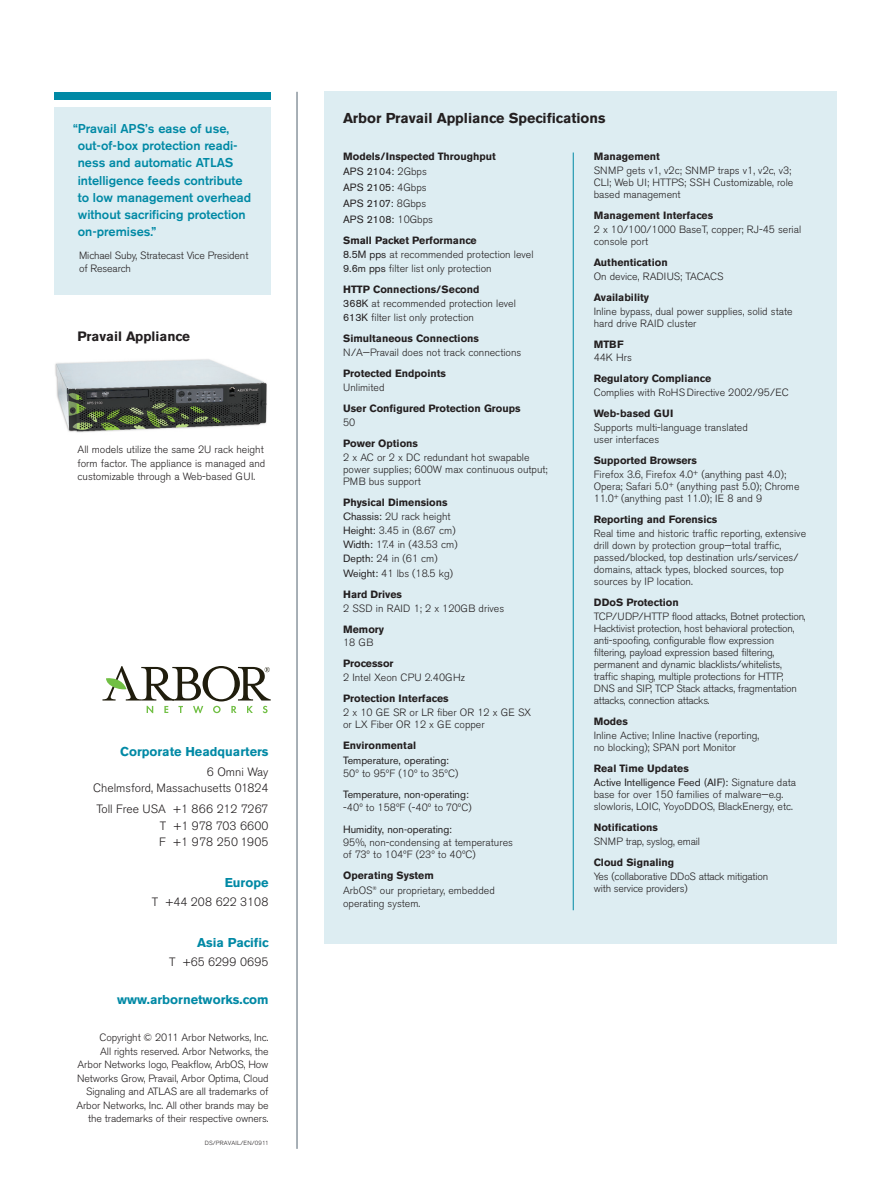
<style>
.page{position:relative;width:893px;height:1188px;background:#fff}
.page>*{position:absolute;margin:0;border:0;box-sizing:border-box;transform-origin:0 0}
.t1{font:700 14.25px "Akzidenz Grotesk BE";color:#231f20}
.t2{font:700 13.5px "Akzidenz Grotesk BE";color:#231f20}
.t3{font:500 12.75px/17.2px "Akzidenz Grotesk BE";color:#0089a5}
.t4{font:700 12.75px "Akzidenz Grotesk BE";color:#0089a5}
.t5{font:300 12px/16.5px "Akzidenz Grotesk BE";color:#231f20;text-align:right}
.t6{font:300 10.5px/12px "Akzidenz Grotesk BE";color:#231f20}
.t7{font:700 10.5px "Akzidenz Grotesk BE";color:#231f20}
.t8{font:10.5px/15.8px "Akzidenz Grotesk BE";color:#231f20}
.t9{font:300 10.5px/12px "Akzidenz Grotesk BE";letter-spacing:-.02em;color:#231f20}
.t10{font:300 6px "Akzidenz Grotesk BE";letter-spacing:.025em;color:#231f20}
.s1{font-weight:700}
.s2{font-weight:300}
.s3{font-weight:400}
</style>
<div class="page">
<div style="left:54px;top:107px;width:216px;height:187px;background:#ddedf2"></div>
<div style="left:54px;top:92px;width:216px;height:8px;background:#0089a5"></div>
<hr style="left:297px;top:92px;width:1px;height:1057px;background:#52626f">
<svg style="left:102px;top:666px;width:169px;height:47px"></svg>
<div style="left:324px;top:92px;width:512px;height:852px;background:#ddedf2"></div>
<hr style="left:573px;top:153px;width:1px;height:757px;background:#0089a5">
<img style="left:55px;top:359px;width:212px;height:74px">
<p class="t3" style="left:78px;top:121px;width:175px;text-indent:-5px">“Pravail APS’s ease of use, out-of-box protection readi&shy;ness and automatic ATLAS intelligence feeds contribute to low management overhead without sacrificing protection on-premises.”</p>
<p class="t6" style="left:79px;top:250px;width:171px;line-height:13.5px">Michael Suby, Stratecast Vice President of Research</p>
<p class="t2" style="left:78px;top:332px;width:114px">Pravail Appliance</p>
<p class="t6" style="left:78px;top:444px;width:189px;line-height:13.5px">All models utilize the same 2U rack height form factor. The appliance is managed and customizable through a Web-based GUI.</p>
<p class="t4" style="left:120px;top:747px;width:150px">Corporate Headquarters</p>
<p class="t5" style="left:93px;top:765px;width:177px">6 Omni Way<br>Chelmsford, Massachusetts 01824</p>
<p class="t5" style="left:159px;top:802px;width:111px;text-align:justify;text-indent:-63px">Toll Free USA +1 866 212 7267<br>T +1 978 703 6600<br>F +1 978 250 1905</p>
<p class="t4" style="left:225px;top:878px;width:45px">Europe</p>
<p class="t5" style="left:152px;top:895px;width:118px">T +44 208 622 3108</p>
<p class="t4" style="left:197px;top:938px;width:73px">Asia Pacific</p>
<p class="t5" style="left:169px;top:955px;width:101px">T +65 6299 0695</p>
<p class="t4" style="left:117px;top:995px;width:153px">www.arbornetworks.com</p>
<p class="t6" style="left:76px;top:1032px;width:194px;line-height:13.5px;text-align:right">Copyright © 2011 Arbor Networks, Inc.<br>All rights reserved. Arbor Networks, the Arbor Networks logo, Peakflow, ArbOS, How Networks Grow, Pravail, Arbor Optima, Cloud Signaling and ATLAS are all trademarks of Arbor Networks, Inc. All other brands may be the trademarks of their respective owners.</p>
<p class="t10" style="left:205px;top:1141px;width:65px">DS/PRAVAIL/EN/0911</p>
<h1 class="t1" style="left:343px;top:113px;width:264px">Arbor Pravail Appliance Specifications</h1>
<p class="t8" style="left:343px;top:150px;width:154px"><span class="s1">Models/Inspected Throughput<br></span>APS 2104: <span class="s2">2Gbps<br></span>APS 2105: <span class="s2">4Gbps<br></span>APS 2107: <span class="s2">8Gbps<br></span>APS 2108: <span class="s2">10Gbps</span></p>
<p class="t6" style="left:343px;top:234px;width:192px;line-height:14.1px"><span class="s1">Small Packet Performance<br></span><span class="s3">8.5M pps</span> at recommended protection level<br><span class="s3">9.6m pps</span> filter list only protection</p>
<p class="t6" style="left:343px;top:283px;width:174px;line-height:14.1px"><span class="s1">HTTP Connections/Second<br></span><span class="s3">368K</span> at recommended protection level<br><span class="s3">613K</span> filter list only protection</p>
<p class="t7" style="left:343px;top:335px;width:137px">Simultaneous Connections</p>
<p class="t6" style="left:343px;top:348px;width:180px">N/A—Pravail does not track connections</p>
<p class="t7" style="left:343px;top:370px;width:104px">Protected Endpoints</p>
<p class="t6" style="left:343px;top:382px;width:43px">Unlimited</p>
<p class="t7" style="left:343px;top:404px;width:179px">User Configured Protection Groups</p>
<p class="t6" style="left:343px;top:417px;width:14px">50</p>
<p class="t7" style="left:343px;top:439px;width:76px">Power Options</p>
<p class="t6" style="left:343px;top:452px;width:206px">2 x AC or 2 x DC redundant hot swapable power supplies; 600W max continuous output;<br>PMB bus support</p>
<p class="t6" style="left:343px;top:496px;width:116px;line-height:14.2px"><span class="s1">Physical Dimensions<br></span><span class="s3">Chassis:</span> 2U rack height<br><span class="s3">Height:</span> 3.45 in (8.67 cm)<br><span class="s3">Width:</span> 17.4 in (43.53 cm)<br><span class="s3">Depth:</span> 24 in (61 cm)<br><span class="s3">Weight:</span> 41 lbs (18.5 kg)</p>
<p class="t7" style="left:343px;top:590px;width:60px">Hard Drives</p>
<p class="t6" style="left:343px;top:603px;width:163px">2 SSD in RAID 1; 2 x 120GB drives</p>
<p class="t7" style="left:343px;top:625px;width:42px">Memory</p>
<p class="t6" style="left:343px;top:638px;width:32px">18 GB</p>
<p class="t7" style="left:343px;top:660px;width:52px">Processor</p>
<p class="t6" style="left:343px;top:673px;width:123px">2 Intel Xeon CPU 2.40GHz</p>
<p class="t7" style="left:343px;top:695px;width:107px">Protection Interfaces</p>
<p class="t6" style="left:343px;top:708px;width:189px">2 x 10 GE SR or LR fiber OR 12 x GE SX or LX Fiber OR 12 x GE copper</p>
<p class="t7" style="left:343px;top:742px;width:75px">Environmental</p>
<p class="t8" style="left:343px;top:754px;width:107px">Temperature, operating:</p>
<p class="t6" style="left:343px;top:768px;width:117px">50º to 95ºF (10º to 35ºC)</p>
<p class="t8" style="left:343px;top:788px;width:127px">Temperature, non-operating:</p>
<p class="t6" style="left:343px;top:803px;width:130px">-40º to 158ºF (-40º to 70ºC)</p>
<p class="t8" style="left:343px;top:822px;width:110px">Humidity, non-operating:</p>
<p class="t6" style="left:343px;top:837px;width:171px;line-height:12.8px">95%, non-condensing at temperatures of 73º to 104ºF (23º to 40ºC)</p>
<p class="t6" style="left:343px;top:870px;width:153px;line-height:14.7px"><span class="s1">Operating System<br></span>ArbOS<sup>®</sup> our proprietary, embedded</p>
<p class="t6" style="left:343px;top:898px;width:79px">operating system.</p>
<p class="t7" style="left:594px;top:153px;width:68px">Management</p>
<p class="t6" style="left:594px;top:165px;width:201px">SNMP gets v1, v2c; SNMP traps v1, v2c, v3;<br>CLI; Web UI; HTTPS; SSH Customizable, role based management</p>
<p class="t7" style="left:594px;top:211px;width:121px">Management Interfaces</p>
<p class="t6" style="left:594px;top:224px;width:209px">2 x 10/100/1000 BaseT, copper; RJ-45 serial console port</p>
<p class="t7" style="left:594px;top:258px;width:75px">Authentication</p>
<p class="t6" style="left:594px;top:271px;width:131px">On device, RADIUS; TACACS</p>
<p class="t7" style="left:594px;top:293px;width:57px">Availability</p>
<p class="t6" style="left:594px;top:306px;width:200px">Inline bypass, dual power supplies, solid state hard drive RAID cluster</p>
<p class="t7" style="left:594px;top:340px;width:31px">MTBF</p>
<p class="t6" style="left:594px;top:353px;width:40px">44K Hrs</p>
<p class="t7" style="left:594px;top:375px;width:119px">Regulatory Compliance</p>
<p class="t6" style="left:594px;top:388px;width:197px">Complies with RoHS Directive 2002/95/EC</p>
<p class="t7" style="left:594px;top:410px;width:81px">Web-based GUI</p>
<p class="t6" style="left:594px;top:423px;width:156px">Supports multi-language translated user interfaces</p>
<p class="t6" style="left:594px;top:455px;width:194px;line-height:14px"><span class="s1">Supported Browsers<br></span>Firefox 3.6, Firefox 4.0<sup>+</sup> (anything past 4.0);</p>
<p class="t6" style="left:594px;top:482px;width:207px">Opera; Safari 5.0<sup>+</sup> (anything past 5.0); Chrome<br>11.0<sup>+</sup> (anything past 11.0); IE 8 and 9</p>
<p class="t7" style="left:594px;top:516px;width:125px">Reporting and Forensics</p>
<p class="t6" style="left:594px;top:529px;width:214px">Real time and historic traffic reporting, extensive drill down by protection group—total traffic, passed/blocked, top destination urls/services/ domains, attack types, blocked sources, top sources by IP location.</p>
<p class="t7" style="left:594px;top:599px;width:86px">DDoS Protection</p>
<p class="t6" style="left:594px;top:612px;width:213px">TCP/UDP/HTTP flood attacks, Botnet protection, Hacktivist protection, host behavioral protection, anti-spoofing, configurable flow expression filtering, payload expression based filtering, permanent and dynamic blacklists/whitelists, traffic shaping, multiple protections for HTTP, DNS and SIP, TCP Stack attacks, fragmentation attacks, connection attacks.</p>
<p class="t7" style="left:594px;top:718px;width:36px">Modes</p>
<p class="t6" style="left:594px;top:731px;width:167px">Inline Active; Inline Inactive (reporting, no blocking); SPAN port Monitor</p>
<p class="t8" style="left:594px;top:762px;width:204px;line-height:14px"><span class="s1">Real Time Updates<br></span>Active Intelligence Feed (AIF): <span class="s2">Signature data</span></p>
<p class="t6" style="left:594px;top:789px;width:201px">base for over 150 families of malware—e.g. slowloris, LOIC, YoyoDDOS, BlackEnergy, etc.</p>
<p class="t7" style="left:594px;top:823px;width:66px">Notifications</p>
<p class="t9" style="left:594px;top:836px;width:108px">SNMP trap, syslog, email</p>
<p class="t7" style="left:594px;top:858px;width:82px">Cloud Signaling</p>
<p class="t9" style="left:594px;top:871px;width:176px">Yes (collaborative DDoS attack mitigation with service providers)</p>
</div>
